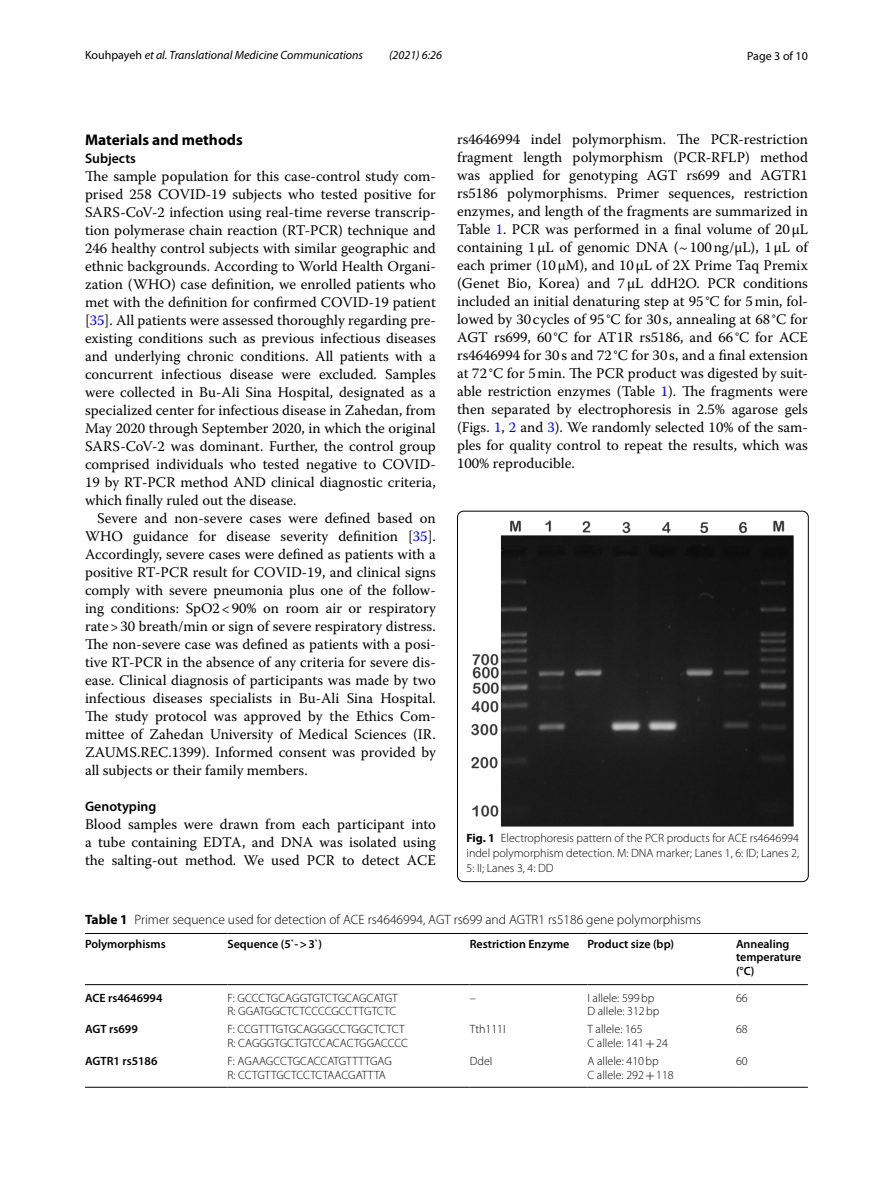
<style>
.page{position:relative;width:893px;height:1187px;background:#fff}
.page>*{position:absolute;margin:0;border:0;box-sizing:border-box;transform-origin:0 0}
.t1{font:700 15.45px "Myriad Pro";color:#000}
.t2{font:14.7px/18px "Warnock Pro";color:#000;text-align:justify}
.t3{font:600 13.8px "Myriad Pro";color:#000}
.t4{font:300 13.5px "Myriad Pro";color:#000}
.t5{font:300 12px/13.5px "Myriad Pro";color:#000}
.t6{font:600 12px/13.5px "Myriad Pro";color:#000}
.t7{font:italic 12px "Myriad Pro";color:#000}
.t8{font:12px "Myriad Pro";color:#000}
.s1{font-style:normal}
.s2{color:#00f}
.s3{font-weight:700}
.s4{font-family:"MTSY";font-weight:400}
</style>
<div class="page">
<hr style="left:85px;top:933px;width:142px;height:1px;background:#000">
<hr style="left:85px;top:984px;width:142px;height:1px;background:#000">
<hr style="left:227px;top:933px;width:243px;height:1px;background:#000">
<hr style="left:227px;top:984px;width:243px;height:1px;background:#000">
<hr style="left:470px;top:933px;width:117px;height:1px;background:#000">
<hr style="left:470px;top:984px;width:117px;height:1px;background:#000">
<hr style="left:587px;top:933px;width:149px;height:1px;background:#000">
<hr style="left:587px;top:984px;width:149px;height:1px;background:#000">
<hr style="left:736px;top:933px;width:72px;height:1px;background:#000">
<hr style="left:736px;top:984px;width:72px;height:1px;background:#000">
<hr style="left:85px;top:1086px;width:142px;height:1px;background:#000">
<hr style="left:227px;top:1086px;width:243px;height:1px;background:#000">
<hr style="left:470px;top:1086px;width:117px;height:1px;background:#000">
<hr style="left:587px;top:1086px;width:149px;height:1px;background:#000">
<hr style="left:736px;top:1086px;width:72px;height:1px;background:#000">
<img style="left:472px;top:520px;width:322px;height:306px">
<div style="left:457px;top:511px;width:351px;height:370px;border:1px solid #000;border-radius:6px"></div>
<p class="t7" style="left:85px;top:48px;width:279px"><span class="s1">Kouhpayeh</span> et al. Translational Medicine Communications</p>
<p class="t7" style="left:389px;top:48px;width:54px">(2021) 6:26</p>
<p class="t8" style="left:747px;top:48px;width:62px">Page 3 of 10</p>
<p class="t1" style="left:85px;top:129px;width:159px">Materials and methods</p>
<p class="t3" style="left:85px;top:149px;width:52px">Subjects</p>
<p class="t2" style="left:85px;top:166px;width:352px">The sample population for this case-control study com&shy;prised 258 COVID-19 subjects who tested positive for SARS-CoV-2 infection using real-time reverse transcrip&shy;tion polymerase chain reaction (RT-PCR) technique and 246 healthy control subjects with similar geographic and ethnic backgrounds. According to World Health Organi&shy;zation (WHO) case definition, we enrolled patients who met with the definition for confirmed COVID-19 patient [<span class="s2">35</span>]. All patients were assessed thoroughly regarding pre&shy;existing conditions such as previous infectious diseases and underlying chronic conditions. All patients with a concurrent infectious disease were excluded. Samples were collected in Bu-Ali Sina Hospital, designated as a specialized center for infectious disease in Zahedan, from May 2020 through September 2020, in which the original SARS-CoV-2 was dominant. Further, the control group comprised individuals who tested negative to COVID-19 by RT-PCR method AND clinical diagnostic criteria, which finally ruled out the disease.</p>
<p class="t2" style="left:85px;top:508px;width:352px;text-indent:12px">Severe and non-severe cases were defined based on WHO guidance for disease severity definition [<span class="s2">35</span>].<br>Accordingly, severe cases were defined as patients with a positive RT-PCR result for COVID-19, and clinical signs comply with severe pneumonia plus one of the follow&shy;ing conditions: SpO2&lt;90% on room air or respiratory rate&gt;30 breath/min or sign of severe respiratory distress.<br>The non-severe case was defined as patients with a posi&shy;tive RT-PCR in the absence of any criteria for severe dis&shy;ease. Clinical diagnosis of participants was made by two infectious diseases specialists in Bu-Ali Sina Hospital.<br>The study protocol was approved by the Ethics Com&shy;mittee of Zahedan University of Medical Sciences (IR.<br>ZAUMS.REC.1399). Informed consent was provided by all subjects or their family members.</p>
<p class="t3" style="left:85px;top:797px;width:73px">Genotyping</p>
<p class="t2" style="left:85px;top:814px;width:352px">Blood samples were drawn from each participant into a tube containing EDTA, and DNA was isolated using the salting-out method. We used PCR to detect ACE</p>
<p class="t2" style="left:457px;top:130px;width:352px">rs4646994 indel polymorphism. The PCR-restriction fragment length polymorphism (PCR-RFLP) method was applied for genotyping AGT rs699 and AGTR1 rs5186 polymorphisms. Primer sequences, restriction enzymes, and length of the fragments are summarized in Table <span class="s2">1</span>. PCR was performed in a final volume of 20μL containing 1μL of genomic DNA (~100ng/μL), 1μL of each primer (10μM), and 10μL of 2X Prime Taq Premix (Genet Bio, Korea) and 7μL ddH2O. PCR conditions included an initial denaturing step at 95 °C for 5min, fol&shy;lowed by 30cycles of 95°C for 30s, annealing at 68°C for AGT rs699, 60°C for AT1R rs5186, and 66°C for ACE rs4646994 for 30s and 72°C for 30s, and a final extension at 72°C for 5min. The PCR product was digested by suit&shy;able restriction enzymes (Table <span class="s2">1</span>). The fragments were then separated by electrophoresis in 2.5% agarose gels (Figs. <span class="s2">1</span>, <span class="s2">2</span> and <span class="s2">3</span>). We randomly selected 10% of the sam&shy;ples for quality control to repeat the results, which was 100% reproducible.</p>
<p class="t5" style="left:466px;top:830px;width:334px;line-height:15px;text-align:justify"><span class="s3">Fig. 1</span> Electrophoresis pattern of the PCR products for ACE rs4646994 indel polymorphism detection. M: DNA marker; Lanes 1, 6: ID; Lanes 2, 5: II; Lanes 3, 4: DD</p>
<p class="t4" style="left:85px;top:911px;width:618px"><span class="s3">Table 1</span> Primer sequence used for detection of ACE rs4646994, AGT rs699 and AGTR1 rs5186 gene polymorphisms</p>
<p class="t6" style="left:85px;top:936px;width:82px">Polymorphisms</p>
<p class="t6" style="left:227px;top:936px;width:96px">Sequence (5`-&gt;3`)</p>
<p class="t6" style="left:470px;top:936px;width:101px">Restriction Enzyme</p>
<p class="t6" style="left:587px;top:936px;width:88px">Product size (bp)</p>
<p class="t6" style="left:736px;top:936px;width:67px">Annealing temperature (°C)</p>
<p class="t6" style="left:85px;top:990px;width:79px">ACE rs4646994</p>
<p class="t5" style="left:227px;top:991px;width:172px">F: GCCCTGCAGGTGTCTGCAGCATGT<br>R: GGATGGCTCTCCCCGCCTTGTCTC</p>
<p class="t5" style="left:470px;top:991px;width:7px">–</p>
<p class="t5" style="left:587px;top:991px;width:74px">I allele: 599bp<br>D allele: 312bp</p>
<p class="t5" style="left:736px;top:991px;width:13px">66</p>
<p class="t6" style="left:85px;top:1022px;width:54px">AGT rs699</p>
<p class="t5" style="left:227px;top:1022px;width:182px">F: CCGTTTGTGCAGGGCCTGGCTCTCT<br>R: CAGGGTGCTGTCCACACTGGACCCC</p>
<p class="t5" style="left:470px;top:1022px;width:37px">Tth111I</p>
<p class="t5" style="left:587px;top:1022px;width:82px">T allele: 165<br>C allele: 141<span class="s4">+</span>24</p>
<p class="t5" style="left:736px;top:1022px;width:13px">68</p>
<p class="t6" style="left:85px;top:1053px;width:74px">AGTR1 rs5186</p>
<p class="t5" style="left:227px;top:1054px;width:166px">F: AGAAGCCTGCACCATGTTTTGAG<br>R: CCTGTTGCTCCTCTAACGATTTA</p>
<p class="t5" style="left:470px;top:1054px;width:24px">DdeI</p>
<p class="t5" style="left:587px;top:1054px;width:88px">A allele: 410bp<br>C allele: 292<span class="s4">+</span>118</p>
<p class="t5" style="left:736px;top:1054px;width:13px">60</p>
</div>
